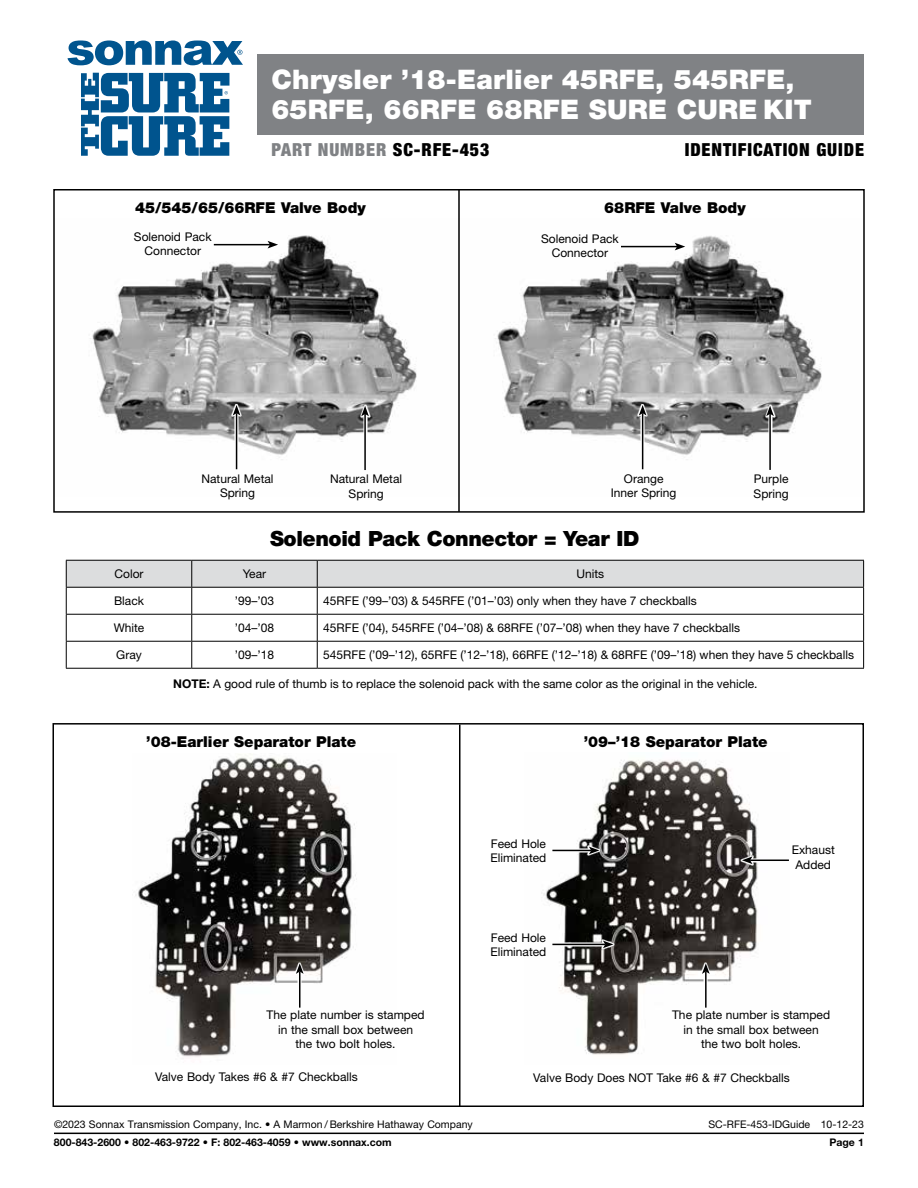
<style>
.page{position:relative;width:918px;height:1188px;background:#fff}
.page>*{position:absolute;margin:0;border:0;box-sizing:border-box;transform-origin:0 0}
.t1{font:900 27px/30px "Helvetica Neue LT Std";letter-spacing:.01em;color:#fff}
.t2{font:900 21px "Helvetica Neue LT Std";letter-spacing:-.02em;color:#000}
.t3{font:900 condensed 18px "Helvetica Neue LT Std";letter-spacing:.05em;color:#808285}
.t4{font:900 condensed 18px "Helvetica Neue LT Std";letter-spacing:.05em;color:#000}
.t5{font:900 15px "Helvetica Neue LT Std";color:#000}
.t6{font:12px/14.4px "Helvetica Neue LT Std";color:#000;text-align:center}
.t7{font:10.5px "Helvetica Neue LT Std";color:#000}
.t8{font:700 10.5px "Helvetica Neue LT Std";color:#000}
.s1{color:#000}
.s2{font-weight:700}
</style>
<div class="page">
<hr style="left:66px;top:668px;width:126px;height:1px;background:#000">
<hr style="left:192px;top:668px;width:125px;height:1px;background:#000">
<hr style="left:317px;top:668px;width:547px;height:1px;background:#000">
<svg style="left:66px;top:560px;width:798px;height:108px"></svg>
<hr style="left:66px;top:587px;width:126px;height:1px;background:#000">
<hr style="left:192px;top:587px;width:125px;height:1px;background:#000">
<hr style="left:317px;top:587px;width:547px;height:1px;background:#000">
<img style="left:135px;top:753px;width:221px;height:304px">
<img style="left:543px;top:760px;width:215px;height:295px">
<div style="left:52px;top:723px;width:812px;height:384px;border:2px solid #000"></div>
<hr style="left:459px;top:725px;width:1px;height:382px;background:#000">
<svg style="left:551px;top:845px;width:50px;height:11px"></svg>
<hr style="left:552px;top:850px;width:39px;height:1px;background:#000">
<svg style="left:589px;top:847px;width:10px;height:7px"></svg>
<svg style="left:551px;top:939px;width:64px;height:11px"></svg>
<hr style="left:552px;top:944px;width:53px;height:1px;background:#000">
<svg style="left:603px;top:941px;width:10px;height:7px"></svg>
<svg style="left:741px;top:855px;width:48px;height:11px"></svg>
<hr style="left:750px;top:860px;width:39px;height:1px;background:#000">
<svg style="left:742px;top:856px;width:10px;height:8px"></svg>
<div style="left:701px;top:962px;width:10px;height:47px;background:#fff"></div>
<hr style="left:705px;top:972px;width:2px;height:36px;background:#000">
<svg style="left:702px;top:963px;width:8px;height:11px"></svg>
<svg style="left:294px;top:962px;width:11px;height:47px"></svg>
<hr style="left:299px;top:972px;width:1px;height:36px;background:#000">
<svg style="left:296px;top:963px;width:8px;height:11px"></svg>
<img style="left:90px;top:235px;width:732px;height:225px">
<div style="left:53px;top:189px;width:812px;height:324px;border:2px solid #000"></div>
<hr style="left:458px;top:189px;width:2px;height:323px;background:#000">
<svg style="left:231px;top:404px;width:11px;height:66px"></svg>
<hr style="left:236px;top:413px;width:1px;height:56px;background:#000">
<svg style="left:233px;top:405px;width:7px;height:11px"></svg>
<svg style="left:637px;top:404px;width:11px;height:66px"></svg>
<hr style="left:642px;top:413px;width:1px;height:56px;background:#000">
<svg style="left:639px;top:405px;width:7px;height:11px"></svg>
<svg style="left:765px;top:404px;width:10px;height:56px"></svg>
<hr style="left:769px;top:414px;width:2px;height:56px;background:#000">
<svg style="left:766px;top:406px;width:8px;height:10px"></svg>
<svg style="left:360px;top:404px;width:10px;height:56px"></svg>
<hr style="left:364px;top:414px;width:2px;height:56px;background:#000">
<svg style="left:361px;top:406px;width:8px;height:10px"></svg>
<svg style="left:212px;top:239px;width:67px;height:11px"></svg>
<hr style="left:214px;top:244px;width:56px;height:1px;background:#000">
<svg style="left:268px;top:241px;width:10px;height:7px"></svg>
<svg style="left:620px;top:241px;width:67px;height:11px"></svg>
<hr style="left:621px;top:246px;width:56px;height:1px;background:#000">
<svg style="left:675px;top:243px;width:10px;height:7px"></svg>
<hr style="left:54px;top:1133px;width:810px;height:1px;background:#000">
<svg style="left:81px;top:73px;width:148px;height:83px"></svg>
<svg style="left:68px;top:40px;width:175px;height:25px"></svg>
<div style="left:258px;top:54px;width:606px;height:81px;background:#808285"></div>
<h1 class="t1" style="left:271px;top:64px;width:542px">Chrysler ’18-Earlier 45RFE, 545RFE,<br>65RFE, 66RFE 68RFE SURE CURE KIT</h1>
<h3 class="t3" style="left:271px;top:138px;width:220px">PART NUMBER <span class="s1">SC-RFE-453</span></h3>
<h3 class="t4" style="left:685px;top:138px;width:181px">IDENTIFICATION GUIDE</h3>
<p class="t5" style="left:135px;top:198px;width:232px">45/545/65/66RFE Valve Body</p>
<p class="t5" style="left:604px;top:198px;width:143px">68RFE Valve Body</p>
<p class="t6" style="left:134px;top:229px;width:79px">Solenoid Pack<br>Connector</p>
<p class="t6" style="left:541px;top:231px;width:79px">Solenoid Pack<br>Connector</p>
<p class="t6" style="left:202px;top:471px;width:74px">Natural Metal<br>Spring</p>
<p class="t6" style="left:611px;top:471px;width:67px">Orange<br>Inner Spring</p>
<p class="t6" style="left:754px;top:472px;width:37px;text-align:left">Purple<br>Spring</p>
<p class="t6" style="left:330px;top:472px;width:74px">Natural Metal<br>Spring</p>
<h2 class="t2" style="left:270px;top:526px;width:371px">Solenoid Pack Connector = Year ID</h2>
<p class="t6" style="left:114px;top:566px;width:31px">Color</p>
<p class="t6" style="left:243px;top:566px;width:25px">Year</p>
<p class="t6" style="left:577px;top:566px;width:29px">Units</p>
<p class="t6" style="left:114px;top:593px;width:31px">Black</p>
<p class="t6" style="left:235px;top:593px;width:41px">’99–’03</p>
<p class="t6" style="left:323px;top:593px;width:375px">45RFE (’99–’03) &amp; 545RFE (’01–’03) only when they have 7 checkballs</p>
<p class="t6" style="left:114px;top:620px;width:32px">White</p>
<p class="t6" style="left:235px;top:620px;width:41px">’04–’08</p>
<p class="t6" style="left:323px;top:620px;width:418px">45RFE (’04), 545RFE (’04–’08) &amp; 68RFE (’07–’08) when they have 7 checkballs</p>
<p class="t6" style="left:116px;top:647px;width:27px">Gray</p>
<p class="t6" style="left:235px;top:647px;width:41px">’09–’18</p>
<p class="t6" style="left:323px;top:647px;width:532px">545RFE (’09–’12), 65RFE (’12–’18), 66RFE (’12–’18) &amp; 68RFE (’09–’18) when they have 5 checkballs</p>
<p class="t6" style="left:173px;top:677px;width:586px"><span class="s2">NOTE:</span> A good rule of thumb is to replace the solenoid pack with the same color as the original in the vehicle.</p>
<p class="t5" style="left:146px;top:732px;width:211px">’08-Earlier Separator Plate</p>
<p class="t5" style="left:584px;top:732px;width:185px">’09–’18 Separator Plate</p>
<p class="t6" style="left:490px;top:836px;width:58px;text-align:left">Feed Hole<br>Eliminated</p>
<p class="t6" style="left:490px;top:930px;width:58px;text-align:left">Feed Hole<br>Eliminated</p>
<p class="t6" style="left:792px;top:843px;width:45px">Exhaust<br>Added</p>
<p class="t6" style="left:267px;top:1008px;width:160px">The plate number is stamped in the small box between<br>the two bolt holes.</p>
<p class="t6" style="left:672px;top:1008px;width:160px">The plate number is stamped in the small box between<br>the two bolt holes.</p>
<p class="t6" style="left:155px;top:1069px;width:204px">Valve Body Takes #6 &amp; #7 Checkballs</p>
<p class="t6" style="left:533px;top:1070px;width:258px">Valve Body Does NOT Take #6 &amp; #7 Checkballs</p>
<p class="t7" style="left:54px;top:1118px;width:420px">©2023 Sonnax Transmission Company, Inc. • A Marmon / Berkshire Hathaway Company</p>
<p class="t7" style="left:708px;top:1118px;width:157px">SC-RFE-453-IDGuide 10-12-23</p>
<p class="t8" style="left:54px;top:1136px;width:339px">800-843-2600 • 802-463-9722 • F: 802-463-4059 • www.sonnax.com</p>
<p class="t8" style="left:829px;top:1136px;width:36px">Page 1</p>
</div>
